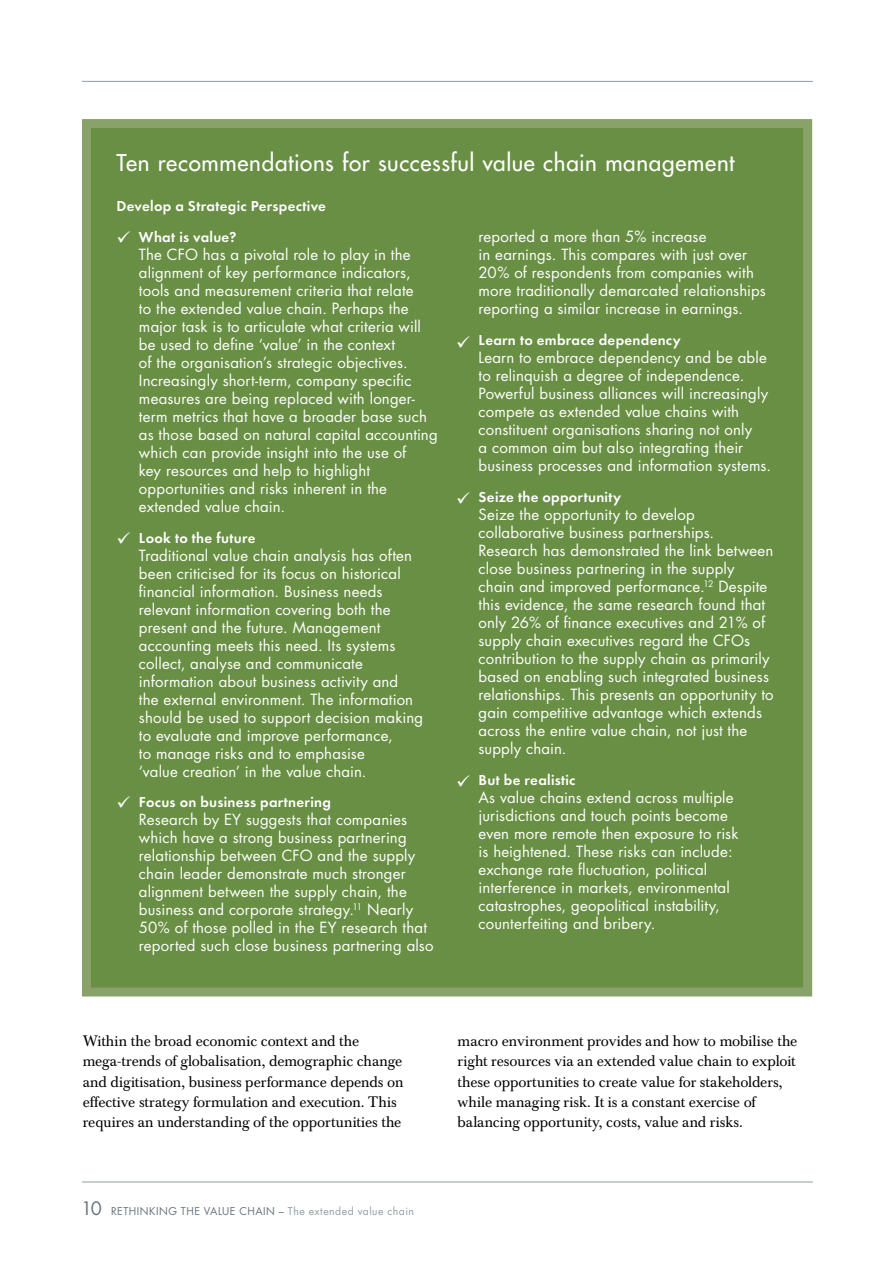
<style>
.page{position:relative;width:893px;height:1263px;background:#fff}
.page>*{position:absolute;margin:0;border:0;box-sizing:border-box;transform-origin:0 0}
.t1{font:22.5px "Futura";letter-spacing:.025em;color:#fff}
.t2{font:15px/18px "Futura";letter-spacing:.01em;color:#fff}
.t3{font:15px/20.2px "Baskerville BE";letter-spacing:-.005em;color:#000}
.t4{font:600 15px/30.8px "Futura";letter-spacing:.02em;color:#fff}
.t5{font:10.5px "Futura";letter-spacing:.05em;color:#65747c}
.s1{font-size:18px}
.s2{color:#909ea6}
</style>
<div class="page">
<hr style="left:82px;top:1181px;width:731px;height:1px;background:#909ea6">
<hr style="left:82px;top:81px;width:731px;height:1px;background:#909ea6">
<div style="left:82px;top:119px;width:730px;height:877px;background:#688f43;border:9px solid #89a269"></div>
<h1 class="t1" style="left:116px;top:149px;width:620px">Ten recommendations for successful value chain management</h1>
<p class="t4" style="left:139px;top:191px;width:189px;text-indent:-22px">Develop a Strategic Perspective<br>What is value?</p>
<p class="t2" style="left:139px;top:245px;width:300px">The CFO has a pivotal role to play in the alignment of key performance indicators, tools and measurement criteria that relate<br>to the extended value chain. Perhaps the major task is to articulate what criteria will be used to define ‘value’ in the context<br>of the organisation’s strategic objectives.<br>Increasingly short-term, company specific measures are being replaced with longer&shy;term metrics that have a broader base such as those based on natural capital accounting which can provide insight into the use of<br>key resources and help to highlight opportunities and risks inherent in the extended value chain.</p>
<p class="t4" style="left:139px;top:522px;width:118px">Look to the future</p>
<p class="t2" style="left:139px;top:546px;width:286px">Traditional value chain analysis has often been criticised for its focus on historical financial information. Business needs relevant information covering both the present and the future. Management accounting meets this need. Its systems collect, analyse and communicate information about business activity and<br>the external environment. The information should be used to support decision making to evaluate and improve performance,<br>to manage risks and to emphasise<br>‘value creation’ in the value chain.</p>
<p class="t4" style="left:139px;top:787px;width:193px">Focus on business partnering</p>
<p class="t2" style="left:139px;top:811px;width:296px">Research by EY suggests that companies which have a strong business partnering relationship between CFO and the supply chain leader demonstrate much stronger alignment between the supply chain, the business and corporate strategy.<sup>11</sup> Nearly 50% of those polled in the EY research that reported such close business partnering also</p>
<p class="t2" style="left:479px;top:228px;width:289px">reported a more than 5% increase<br>in earnings. This compares with just over 20% of respondents from companies with more traditionally demarcated relationships reporting a similar increase in earnings.</p>
<p class="t4" style="left:479px;top:324px;width:204px">Learn to embrace dependency</p>
<p class="t2" style="left:479px;top:349px;width:294px">Learn to embrace dependency and be able to relinquish a degree of independence.<br>Powerful business alliances will increasingly compete as extended value chains with constituent organisations sharing not only<br>a common aim but also integrating their business processes and information systems.</p>
<p class="t4" style="left:479px;top:481px;width:144px">Seize the opportunity</p>
<p class="t2" style="left:479px;top:505px;width:297px">Seize the opportunity to develop collaborative business partnerships.<br>Research has demonstrated the link between close business partnering in the supply chain and improved performance.<sup>12</sup> Despite this evidence, the same research found that only 26% of finance executives and 21% of supply chain executives regard the CFOs contribution to the supply chain as primarily based on enabling such integrated business relationships. This presents an opportunity to gain competitive advantage which extends across the entire value chain, not just the supply chain.</p>
<p class="t4" style="left:479px;top:764px;width:98px">But be realistic</p>
<p class="t2" style="left:479px;top:788px;width:261px">As value chains extend across multiple jurisdictions and touch points become even more remote then exposure to risk is heightened. These risks can include: exchange rate fluctuation, political interference in markets, environmental catastrophes, geopolitical instability, counterfeiting and bribery.</p>
<p class="t3" style="left:83px;top:1031px;width:322px">Within the broad economic context and the mega-trends of globalisation, demographic change and digitisation, business performance depends on effective strategy formulation and execution. This requires an understanding of the opportunities the</p>
<p class="t3" style="left:458px;top:1031px;width:341px">macro environment provides and how to mobilise the right resources via an extended value chain to exploit these opportunities to create value for stakeholders, while managing risk. It is a constant exercise of balancing opportunity, costs, value and risks.</p>
<p class="t5" style="left:81px;top:1204px;width:334px"><span class="s1">10</span> Rethinking the value chain – <span class="s2">The extended value chain</span></p>
</div>
